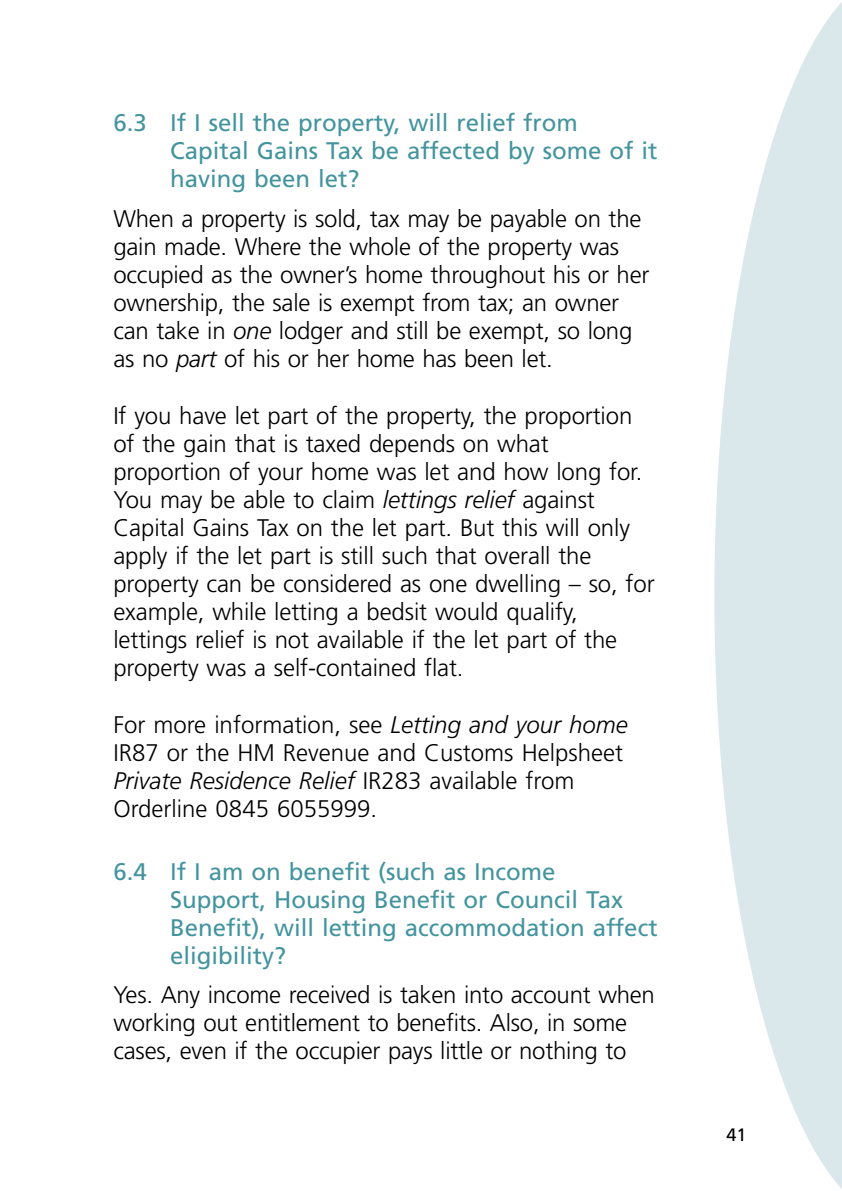
<style>
.page{position:relative;width:842px;height:1191px;background:#fff}
.page>*{position:absolute;margin:0;border:0;box-sizing:border-box;transform-origin:0 0}
.t1{font:300 24px/28px "Frutiger LT Std";letter-spacing:-.005em;color:#000}
.t2{font:24px/28px "Frutiger LT Std";color:#43949e}
.t3{font:18px "Frutiger LT Std";color:#000}
.s1{font-style:italic}
</style>
<div class="page">
<svg style="left:714px;top:2px;width:128px;height:1187px;fill:#dbe8eb"></svg>
<p class="t2" style="left:170px;top:109px;width:489px;text-indent:-57px">6.3 If I sell the property, will relief from<br>Capital Gains Tax be affected by some of it having been let?</p>
<p class="t1" style="left:113px;top:205px;width:538px">When a property is sold, tax may be payable on the gain made. Where the whole of the property was occupied as the owner’s home throughout his or her ownership, the sale is exempt from tax; an owner can take in <span class="s1">one</span> lodger and still be exempt, so long as no <span class="s1">part</span> of his or her home has been let.</p>
<p class="t1" style="left:113px;top:402px;width:543px">If you have let part of the property, the proportion of the gain that is taxed depends on what proportion of your home was let and how long for.<br>You may be able to claim <span class="s1">lettings relief</span> against Capital Gains Tax on the let part. But this will only apply if the let part is still such that overall the property can be considered as one dwelling – so, for example, while letting a bedsit would qualify, lettings relief is not available if the let part of the property was a self-contained flat.</p>
<p class="t1" style="left:113px;top:711px;width:516px">For more information, see <span class="s1">Letting and your home </span>IR87 or the HM Revenue and Customs Helpsheet <span class="s1">Private Residence Relief</span> IR283 available from Orderline 0845 6055999.</p>
<p class="t2" style="left:170px;top:857px;width:489px;text-indent:-57px">6.4 If I am on benefit (such as Income<br>Support, Housing Benefit or Council Tax Benefit), will letting accommodation affect eligibility?</p>
<p class="t1" style="left:113px;top:981px;width:543px">Yes. Any income received is taken into account when working out entitlement to benefits. Also, in some cases, even if the occupier pays little or nothing to</p>
<p class="t3" style="left:726px;top:1124px;width:22px">41</p>
</div>
